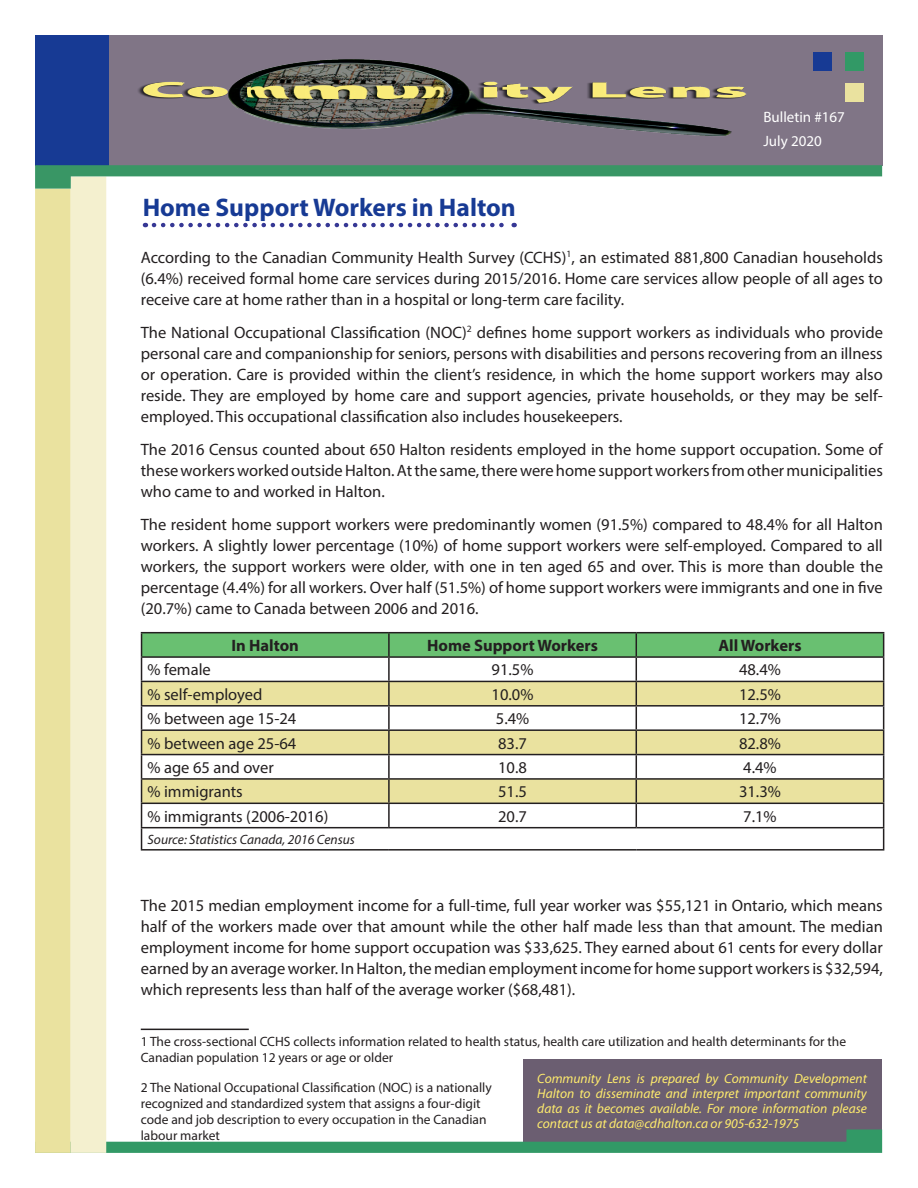
<style>
.page{position:relative;width:918px;height:1188px;background:#fff}
.page>*{position:absolute;margin:0;border:0;box-sizing:border-box;transform-origin:0 0}
.Headline{font:700 25.5px "Myriad Pro";color:#173a94}
.t1{font:16.5px/21px "Myriad Pro";color:#231f20;text-align:justify}
.t2{font:700 16.5px "Myriad Pro";color:#231f20}
.Masthead{font:15px "Myriad Pro";color:#fff}
.t3{font:13.5px/16.2px "Myriad Pro";color:#231f20}
.t4{font:italic 13.5px/15px "Myriad Pro";color:#ffec6d;text-align:justify}
.t5{font:italic 13.5px "Myriad Pro";color:#231f20}
</style>
<div class="page">
<div style="left:523px;top:1060px;width:359px;height:92px;background:#6b5e71"></div>
<div style="left:109px;top:35px;width:774px;height:130px;background:#807586"></div>
<div style="left:35px;top:35px;width:74px;height:130px;background:#173a94"></div>
<svg style="left:106px;top:1129px;width:776px;height:24px"></svg>
<div style="left:35px;top:189px;width:36px;height:964px;background:#eae29f"></div>
<div style="left:71px;top:177px;width:35px;height:976px;background:#f4f0cf"></div>
<svg style="left:35px;top:165px;width:847px;height:24px"></svg>
<div style="left:845px;top:52px;width:18px;height:18px;background:#329966"></div>
<div style="left:845px;top:84px;width:18px;height:18px;background:#eae29f"></div>
<div style="left:813px;top:52px;width:19px;height:18px;background:#173a94"></div>
<svg style="left:154px;top:223px;width:361px;height:4px"></svg>
<hr style="left:141px;top:632px;width:248px;height:1px;background:#231f20">
<hr style="left:389px;top:632px;width:247px;height:1px;background:#231f20">
<hr style="left:636px;top:632px;width:248px;height:1px;background:#231f20">
<svg style="left:141px;top:633px;width:743px;height:216px"></svg>
<hr style="left:141px;top:849px;width:248px;height:2px;background:#231f20">
<hr style="left:389px;top:849px;width:247px;height:2px;background:#231f20">
<hr style="left:636px;top:849px;width:248px;height:2px;background:#231f20">
<hr style="left:141px;top:1029px;width:108px;height:1px;background:#231f20">
<img style="left:138px;top:59px;width:609px;height:77px">
<p class="Masthead" style="left:763px;top:108px;width:83px">Bulletin #167</p>
<p class="Masthead" style="left:763px;top:132px;width:60px">July 2020</p>
<p class="Headline" style="left:143px;top:191px;width:375px">Home Support Workers in Halton</p>
<p class="t1" style="left:141px;top:247px;width:744px">According to the Canadian Community Health Survey (CCHS)<sup>1</sup>, an estimated 881,800 Canadian households (6.4%) received formal home care services during 2015/2016. Home care services allow people of all ages to receive care at home rather than in a hospital or long-term care facility.</p>
<p class="t1" style="left:141px;top:322px;width:744px">The National Occupational Classification (NOC)<sup>2</sup> defines home support workers as individuals who provide personal care and companionship for seniors, persons with disabilities and persons recovering from an illness or operation. Care is provided within the client’s residence, in which the home support workers may also reside. They are employed by home care and support agencies, private households, or they may be self&shy;employed. This occupational classification also includes housekeepers.</p>
<p class="t1" style="left:141px;top:439px;width:744px">The 2016 Census counted about 650 Halton residents employed in the home support occupation. Some of these workers worked outside Halton. At the same, there were home support workers from other municipalities who came to and worked in Halton.</p>
<p class="t1" style="left:141px;top:514px;width:744px">The resident home support workers were predominantly women (91.5%) compared to 48.4% for all Halton workers. A slightly lower percentage (10%) of home support workers were self-employed. Compared to all workers, the support workers were older, with one in ten aged 65 and over. This is more than double the percentage (4.4%) for all workers. Over half (51.5%) of home support workers were immigrants and one in five (20.7%) came to Canada between 2006 and 2016.</p>
<p class="t2" style="left:231px;top:635px;width:69px">In Halton</p>
<p class="t2" style="left:427px;top:635px;width:172px">Home Support Workers</p>
<p class="t2" style="left:718px;top:635px;width:85px">All Workers</p>
<p class="t1" style="left:148px;top:659px;width:65px">% female</p>
<p class="t1" style="left:492px;top:659px;width:43px">91.5%</p>
<p class="t1" style="left:739px;top:659px;width:43px">48.4%</p>
<p class="t1" style="left:148px;top:684px;width:116px">% self-employed</p>
<p class="t1" style="left:492px;top:684px;width:43px">10.0%</p>
<p class="t1" style="left:739px;top:684px;width:43px">12.5%</p>
<p class="t1" style="left:148px;top:708px;width:150px">% between age 15-24</p>
<p class="t1" style="left:496px;top:708px;width:35px">5.4%</p>
<p class="t1" style="left:739px;top:708px;width:43px">12.7%</p>
<p class="t1" style="left:148px;top:732px;width:150px">% between age 25-64</p>
<p class="t1" style="left:498px;top:732px;width:30px">83.7</p>
<p class="t1" style="left:739px;top:732px;width:43px">82.8%</p>
<p class="t1" style="left:148px;top:757px;width:128px">% age 65 and over</p>
<p class="t1" style="left:498px;top:757px;width:30px">10.8</p>
<p class="t1" style="left:743px;top:757px;width:35px">4.4%</p>
<p class="t1" style="left:148px;top:781px;width:97px">% immigrants</p>
<p class="t1" style="left:498px;top:781px;width:30px">51.5</p>
<p class="t1" style="left:739px;top:781px;width:43px">31.3%</p>
<p class="t1" style="left:148px;top:805px;width:182px">% immigrants (2006-2016)</p>
<p class="t1" style="left:498px;top:805px;width:30px">20.7</p>
<p class="t1" style="left:743px;top:805px;width:35px">7.1%</p>
<p class="t5" style="left:148px;top:831px;width:209px">Source: Statistics Canada, 2016 Census</p>
<p class="t1" style="left:141px;top:894px;width:744px">The 2015 median employment income for a full-time, full year worker was $55,121 in Ontario, which means half of the workers made over that amount while the other half made less than that amount. The median employment income for home support occupation was $33,625. They earned about 61 cents for every dollar earned by an average worker. In Halton, the median employment income for home support workers is $32,594, which represents less than half of the average worker ($68,481).</p>
<p class="t3" style="left:141px;top:1033px;width:707px">1 The cross-sectional CCHS collects information related to health status, health care utilization and health determinants for the<br>Canadian population 12 years or age or older</p>
<p class="t3" style="left:141px;top:1079px;width:352px">2 The National Occupational Classification (NOC) is a nationally recognized and standardized system that assigns a four-digit code and job description to every occupation in the Canadian labour market</p>
<p class="t4" style="left:537px;top:1070px;width:331px">Community Lens is prepared by Community Development Halton to disseminate and interpret important community data as it becomes available. For more information please contact us at data@cdhalton.ca or 905-632-1975</p>
</div>
